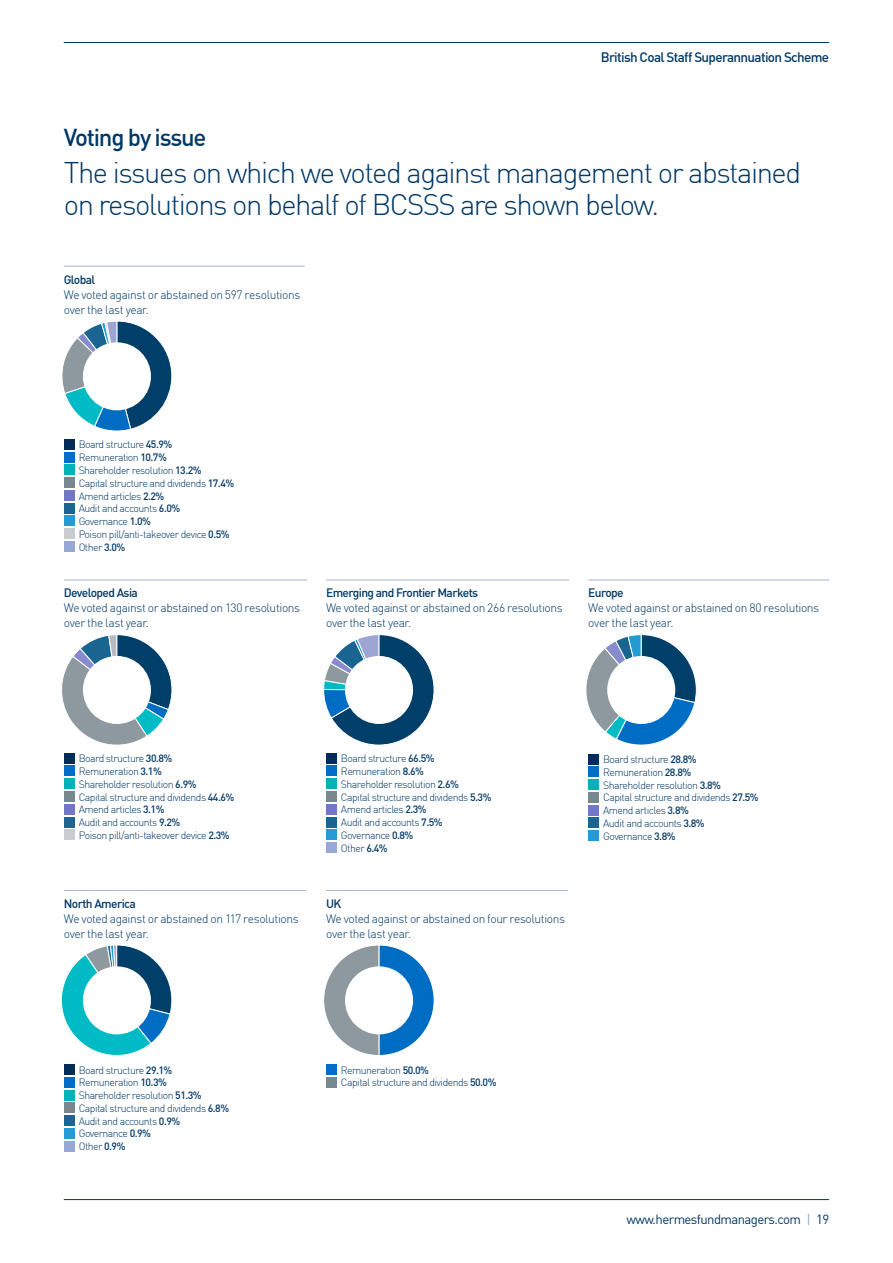
<style>
.page{position:relative;width:893px;height:1263px;background:#fff}
.page>*{position:absolute;margin:0;border:0;box-sizing:border-box;transform-origin:0 0}
.t1{font:300 29.25px/32.2px "DIN";letter-spacing:-.05em;color:#003866}
.t2{font:500 24px "DIN";letter-spacing:-.05em;color:#003866}
.t3{font:500 13.5px "DIN";letter-spacing:-.05em;color:#003866}
.t4{font:13.2px "DIN";letter-spacing:-.045em;color:#003866}
.t5{font:300 12px/15px "DIN";letter-spacing:-.035em;color:#003866}
.t6{font:500 12px "DIN";letter-spacing:-.05em;color:#003866}
.t7{font:300 10.5px/12.8px "DIN";letter-spacing:-.05em;color:#003866}
.s1{font-weight:500}
.s2{color:#7daed4}
</style>
<div class="page">
<hr style="left:64px;top:1199px;width:765px;height:1px;background:#003866">
<hr style="left:64px;top:42px;width:765px;height:1px;background:#003866">
<hr style="left:326px;top:580px;width:243px;height:1px;background:#a7b4ce">
<hr style="left:64px;top:580px;width:243px;height:1px;background:#a7b4ce">
<hr style="left:326px;top:890px;width:242px;height:1px;background:#a7b4ce">
<hr style="left:588px;top:580px;width:241px;height:1px;background:#a7b4ce">
<hr style="left:64px;top:890px;width:242px;height:1px;background:#a7b4ce">
<hr style="left:64px;top:266px;width:241px;height:1px;background:#a7b4ce">
<div style="left:64px;top:439px;width:10px;height:11px;background:#002c59"></div>
<div style="left:64px;top:452px;width:10px;height:10px;background:#006dc9"></div>
<div style="left:64px;top:465px;width:10px;height:10px;background:#00b2ba"></div>
<div style="left:64px;top:477px;width:10px;height:11px;background:#788890"></div>
<div style="left:64px;top:490px;width:10px;height:11px;background:#7277c7"></div>
<div style="left:64px;top:503px;width:10px;height:10px;background:#1c6593"></div>
<div style="left:64px;top:516px;width:10px;height:10px;background:#249bd4"></div>
<div style="left:64px;top:528px;width:10px;height:11px;background:#c8ccd0"></div>
<div style="left:64px;top:541px;width:10px;height:11px;background:#98a8d6"></div>
<div style="left:588px;top:754px;width:11px;height:10px;background:#002c59"></div>
<div style="left:588px;top:767px;width:11px;height:10px;background:#006dc9"></div>
<div style="left:588px;top:779px;width:11px;height:11px;background:#00b2ba"></div>
<div style="left:588px;top:792px;width:11px;height:10px;background:#788890"></div>
<div style="left:588px;top:805px;width:11px;height:10px;background:#7277c7"></div>
<div style="left:588px;top:818px;width:11px;height:10px;background:#1c6593"></div>
<div style="left:588px;top:830px;width:11px;height:11px;background:#249bd4"></div>
<div style="left:64px;top:753px;width:10px;height:10px;background:#002c59"></div>
<div style="left:64px;top:766px;width:10px;height:10px;background:#006dc9"></div>
<div style="left:64px;top:778px;width:10px;height:11px;background:#00b2ba"></div>
<div style="left:64px;top:791px;width:10px;height:11px;background:#788890"></div>
<div style="left:64px;top:804px;width:10px;height:10px;background:#7277c7"></div>
<div style="left:64px;top:817px;width:10px;height:10px;background:#1c6593"></div>
<div style="left:64px;top:829px;width:10px;height:11px;background:#c8ccd0"></div>
<div style="left:64px;top:1064px;width:10px;height:11px;background:#002c59"></div>
<div style="left:64px;top:1077px;width:10px;height:10px;background:#006dc9"></div>
<div style="left:64px;top:1090px;width:10px;height:10px;background:#00b2ba"></div>
<div style="left:64px;top:1102px;width:10px;height:11px;background:#788890"></div>
<div style="left:64px;top:1115px;width:10px;height:11px;background:#1c6593"></div>
<div style="left:64px;top:1128px;width:10px;height:10px;background:#249bd4"></div>
<div style="left:64px;top:1141px;width:10px;height:10px;background:#98a8d6"></div>
<div style="left:326px;top:753px;width:11px;height:10px;background:#002c59"></div>
<div style="left:326px;top:766px;width:11px;height:10px;background:#006dc9"></div>
<div style="left:326px;top:778px;width:11px;height:11px;background:#00b2ba"></div>
<div style="left:326px;top:791px;width:11px;height:11px;background:#788890"></div>
<div style="left:326px;top:804px;width:11px;height:10px;background:#7277c7"></div>
<div style="left:326px;top:817px;width:11px;height:10px;background:#1c6593"></div>
<div style="left:326px;top:829px;width:11px;height:11px;background:#249bd4"></div>
<div style="left:326px;top:842px;width:11px;height:11px;background:#98a8d6"></div>
<div style="left:326px;top:1064px;width:10px;height:11px;background:#006dc9"></div>
<div style="left:326px;top:1077px;width:10px;height:10px;background:#788890"></div>
<svg style="left:324px;top:945px;width:110px;height:111px"></svg>
<svg style="left:586px;top:634px;width:111px;height:111px"></svg>
<svg style="left:61px;top:945px;width:111px;height:111px"></svg>
<svg style="left:62px;top:321px;width:110px;height:110px"></svg>
<svg style="left:62px;top:634px;width:110px;height:111px"></svg>
<svg style="left:323px;top:634px;width:111px;height:111px"></svg>
<div style="left:83px;top:342px;width:68px;height:68px;background:#fff;border-radius:50%"></div>
<div style="left:607px;top:656px;width:68px;height:68px;background:#fff;border-radius:50%"></div>
<div style="left:345px;top:966px;width:68px;height:68px;background:#fff;border-radius:50%"></div>
<div style="left:345px;top:656px;width:68px;height:68px;background:#fff;border-radius:50%"></div>
<div style="left:83px;top:966px;width:68px;height:68px;background:#fff;border-radius:50%"></div>
<div style="left:83px;top:656px;width:68px;height:68px;background:#fff;border-radius:50%"></div>
<p class="t3" style="left:601px;top:48px;width:230px">British Coal Staff Superannuation Scheme</p>
<h2 class="t2" style="left:64px;top:122px;width:144px">Voting by issue</h2>
<h1 class="t1" style="left:64px;top:156px;width:739px">The issues on which we voted against management or abstained on resolutions on behalf of BCSSS are shown below.</h1>
<p class="t6" style="left:64px;top:272px;width:33px">Global</p>
<p class="t5" style="left:64px;top:287px;width:238px">We voted against or abstained on 597 resolutions over the last year.</p>
<p class="t7" style="left:79px;top:438px;width:157px">Board structure <span class="s1">45.9%<br></span>Remuneration <span class="s1">10.7%<br></span>Shareholder resolution <span class="s1">13.2%<br></span>Capital structure and dividends <span class="s1">17.4%<br></span>Amend articles <span class="s1">2.2%<br></span>Audit and accounts <span class="s1">6.0%<br></span>Governance <span class="s1">1.0%<br></span>Poison pill/anti-takeover device <span class="s1">0.5%<br></span>Other <span class="s1">3.0%</span></p>
<p class="t6" style="left:64px;top:585px;width:76px">Developed Asia</p>
<p class="t5" style="left:64px;top:600px;width:238px">We voted against or abstained on 130 resolutions over the last year.</p>
<p class="t6" style="left:326px;top:585px;width:154px">Emerging and Frontier Markets</p>
<p class="t5" style="left:326px;top:600px;width:238px">We voted against or abstained on 266 resolutions over the last year.</p>
<p class="t6" style="left:588px;top:585px;width:37px">Europe</p>
<p class="t5" style="left:588px;top:600px;width:232px">We voted against or abstained on 80 resolutions over the last year.</p>
<p class="t7" style="left:79px;top:752px;width:157px">Board structure <span class="s1">30.8%<br></span>Remuneration <span class="s1">3.1%<br></span>Shareholder resolution <span class="s1">6.9%<br></span>Capital structure and dividends <span class="s1">44.6%<br></span>Amend articles <span class="s1">3.1%<br></span>Audit and accounts <span class="s1">9.2%<br></span>Poison pill/anti-takeover device <span class="s1">2.3%</span></p>
<p class="t6" style="left:64px;top:896px;width:74px">North America</p>
<p class="t5" style="left:64px;top:911px;width:236px">We voted against or abstained on 117 resolutions over the last year.</p>
<p class="t7" style="left:341px;top:752px;width:152px">Board structure <span class="s1">66.5%<br></span>Remuneration <span class="s1">8.6%<br></span>Shareholder resolution <span class="s1">2.6%<br></span>Capital structure and dividends <span class="s1">5.3%<br></span>Amend articles <span class="s1">2.3%<br></span>Audit and accounts <span class="s1">7.5%<br></span>Governance <span class="s1">0.8%<br></span>Other <span class="s1">6.4%</span></p>
<p class="t6" style="left:326px;top:896px;width:17px">UK</p>
<p class="t5" style="left:326px;top:911px;width:240px">We voted against or abstained on four resolutions over the last year.</p>
<p class="t7" style="left:603px;top:753px;width:157px">Board structure <span class="s1">28.8%<br></span>Remuneration <span class="s1">28.8%<br></span>Shareholder resolution <span class="s1">3.8%<br></span>Capital structure and dividends <span class="s1">27.5%<br></span>Amend articles <span class="s1">3.8%<br></span>Audit and accounts <span class="s1">3.8%<br></span>Governance <span class="s1">3.8%</span></p>
<p class="t7" style="left:79px;top:1063px;width:152px">Board structure <span class="s1">29.1%<br></span>Remuneration <span class="s1">10.3%<br></span>Shareholder resolution <span class="s1">51.3%<br></span>Capital structure and dividends <span class="s1">6.8%<br></span>Audit and accounts <span class="s1">0.9%<br></span>Governance <span class="s1">0.9%<br></span>Other <span class="s1">0.9%</span></p>
<p class="t7" style="left:341px;top:1063px;width:157px">Remuneration <span class="s1">50.0%<br></span>Capital structure and dividends <span class="s1">50.0%</span></p>
<p class="t4" style="left:627px;top:1211px;width:204px">www.hermesfundmanagers.com <span class="s2">|</span> 19</p>
</div>
